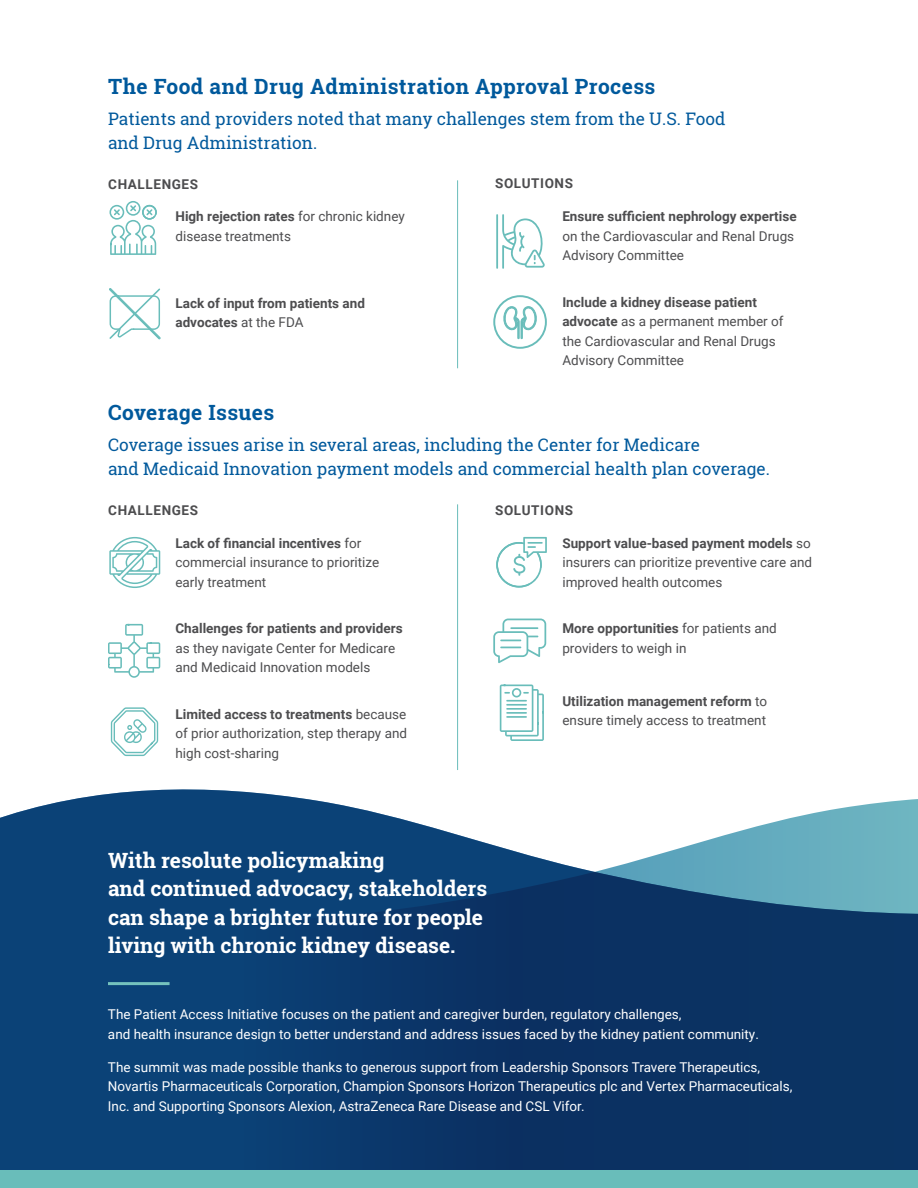
<style>
.page{position:relative;width:918px;height:1188px;background:#fff}
.page>*{position:absolute;margin:0;border:0;box-sizing:border-box;transform-origin:0 0}
.t1{font:700 21px/28.5px "Roboto Slab";color:#fff}
.t2{font:700 21px "Roboto Slab";letter-spacing:.015em;color:#00599c}
.t3{font:17.25px/24px "Roboto Slab";color:#00599c}
.t4{font:13.5px/19.5px "Roboto";color:#4d4d4f}
.t5{font:13.5px/19.5px "Roboto";color:#fff}
.t6{font:700 13.5px/19.5px "Roboto";color:#4d4d4f}
.t7{font:700 13.5px "Roboto";letter-spacing:.045em;color:#4d4d4f}
.s1{font-weight:700}
.s2{font-weight:400}
</style>
<div class="page">
<svg style="left:0;top:789px;width:918px;height:382px;background:#24517d"></svg>
<hr style="left:457px;top:180px;width:1px;height:188px;background:#69bdba">
<hr style="left:457px;top:504px;width:1px;height:266px;background:#69bdba">
<hr style="left:496px;top:214px;width:2px;height:55px;background:#69bdba">
<svg style="left:502px;top:214px;width:43px;height:55px"></svg>
<svg style="left:493px;top:619px;width:53px;height:44px"></svg>
<hr style="left:510px;top:627px;width:28px;height:2px;background:#69bdba">
<svg style="left:496px;top:537px;width:51px;height:51px"></svg>
<svg style="left:500px;top:685px;width:44px;height:56px"></svg>
<hr style="left:506px;top:700px;width:21px;height:2px;background:#69bdba">
<hr style="left:506px;top:704px;width:21px;height:2px;background:#69bdba">
<hr style="left:506px;top:708px;width:21px;height:2px;background:#69bdba">
<hr style="left:506px;top:712px;width:21px;height:2px;background:#69bdba">
<hr style="left:506px;top:716px;width:21px;height:2px;background:#69bdba">
<div style="left:0;top:1171px;width:918px;height:17px;background:#69bdba"></div>
<div style="left:493px;top:295px;width:54px;height:54px;border:2px solid #69bdba;border-radius:50%"></div>
<svg style="left:503px;top:299px;width:34px;height:40px"></svg>
<hr style="left:108px;top:982px;width:62px;height:3px;background:#75c2bd">
<svg style="left:109px;top:288px;width:52px;height:51px"></svg>
<svg style="left:110px;top:201px;width:47px;height:54px"></svg>
<svg style="left:108px;top:624px;width:52px;height:54px"></svg>
<svg style="left:111px;top:707px;width:47px;height:49px"></svg>
<svg style="left:109px;top:537px;width:51px;height:51px"></svg>
<h1 class="t2" style="left:108px;top:72px;width:549px">The Food and Drug Administration Approval Process</h1>
<p class="t3" style="left:108px;top:106px;width:619px">Patients and providers noted that many challenges stem from the U.S. Food and Drug Administration.</p>
<p class="t7" style="left:108px;top:174px;width:91px">CHALLENGES</p>
<p class="t4" style="left:175px;top:206px;width:231px"><span class="s1">High rejection rates</span> for chronic kidney disease treatments</p>
<p class="t7" style="left:495px;top:174px;width:79px">SOLUTIONS</p>
<p class="t6" style="left:562px;top:206px;width:236px">Ensure sufficient nephrology expertise</p>
<p class="t4" style="left:562px;top:226px;width:233px">on the Cardiovascular and Renal Drugs<br>Advisory Committee</p>
<p class="t4" style="left:562px;top:292px;width:223px"><span class="s1">Include a kidney disease patient advocate</span> as a permanent member of the Cardiovascular and Renal Drugs<br>Advisory Committee</p>
<p class="t6" style="left:175px;top:293px;width:191px">Lack of input from patients and advocates <span class="s2">at the FDA</span></p>
<h1 class="t2" style="left:108px;top:398px;width:168px">Coverage Issues</h1>
<p class="t3" style="left:108px;top:432px;width:663px">Coverage issues arise in several areas, including the Center for Medicare<br>and Medicaid Innovation payment models and commercial health plan coverage.</p>
<p class="t7" style="left:108px;top:500px;width:91px">CHALLENGES</p>
<p class="t4" style="left:175px;top:533px;width:205px"><span class="s1">Lack of financial incentives</span> for commercial insurance to prioritize early treatment</p>
<p class="t6" style="left:175px;top:618px;width:229px">Challenges for patients and providers</p>
<p class="t4" style="left:175px;top:638px;width:221px">as they navigate Center for Medicare and Medicaid Innovation models</p>
<p class="t4" style="left:175px;top:704px;width:233px;text-align:justify"><span class="s1">Limited access to treatments</span> because of prior authorization, step therapy and high cost-sharing</p>
<p class="t7" style="left:495px;top:500px;width:79px">SOLUTIONS</p>
<p class="t4" style="left:562px;top:532px;width:251px;text-align:justify"><span class="s1">Support value-based payment models</span> so insurers can prioritize preventive care and improved health outcomes</p>
<p class="t4" style="left:562px;top:618px;width:216px"><span class="s1">More opportunities</span> for patients and providers to weigh in</p>
<p class="t4" style="left:562px;top:691px;width:206px"><span class="s1">Utilization management reform</span> to ensure timely access to treatment</p>
<h1 class="t1" style="left:108px;top:846px;width:381px">With resolute policymaking<br>and continued advocacy, stakeholders can shape a brighter future for people living with chronic kidney disease.</h1>
<p class="t5" style="left:108px;top:1004px;width:652px">The Patient Access Initiative focuses on the patient and caregiver burden, regulatory challenges,<br>and health insurance design to better understand and address issues faced by the kidney patient community.</p>
<p class="t5" style="left:108px;top:1057px;width:686px">The summit was made possible thanks to generous support from Leadership Sponsors Travere Therapeutics,<br>Novartis Pharmaceuticals Corporation, Champion Sponsors Horizon Therapeutics plc and Vertex Pharmaceuticals,<br>Inc. and Supporting Sponsors Alexion, AstraZeneca Rare Disease and CSL Vifor.</p>
</div>
